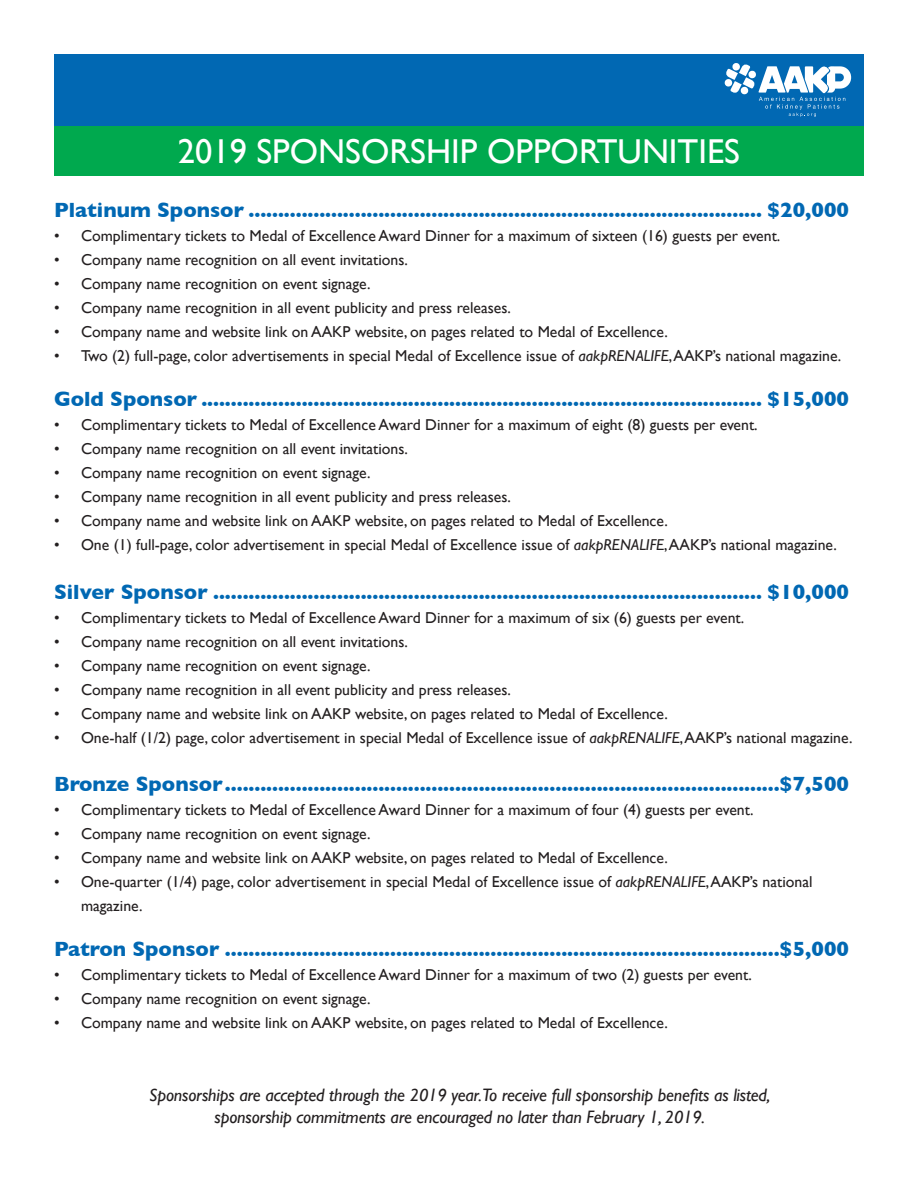
<style>
.page{position:relative;width:918px;height:1188px;background:#fff}
.page>*{position:absolute;margin:0;border:0;box-sizing:border-box;transform-origin:0 0}
.t1{font:34.5px "Gill Sans";color:#fff}
.t2{font:700 21px "Gill Sans";color:#0168b3}
.t3{font:italic 18px/21.6px "Gill Sans";letter-spacing:-.01em;color:#231f20;text-align:center}
.t4{font:15.75px/24px "Gill Sans";color:#231f20}
.s1{font-style:italic}
</style>
<div class="page">
<div style="left:54px;top:54px;width:810px;height:84px;background:#0168b3"></div>
<div style="left:54px;top:126px;width:810px;height:50px;background:#00a94e"></div>
<svg style="left:724px;top:63px;width:127px;height:54px"></svg>
<p class="t1" style="left:178px;top:131px;width:564px">2019 SPONSORSHIP OPPORTUNITIES</p>
<p class="t2" style="left:54px;top:193px;width:796px">Platinum Sponsor ....................................................................................... $20,000</p>
<p class="t4" style="left:54px;top:224px;width:728px">• Complimentary tickets to Medal of Excellence Award Dinner for a maximum of sixteen (16) guests per event.</p>
<p class="t4" style="left:54px;top:248px;width:355px">• Company name recognition on all event invitations.</p>
<p class="t4" style="left:54px;top:272px;width:318px">• Company name recognition on event signage.</p>
<p class="t4" style="left:54px;top:296px;width:458px">• Company name recognition in all event publicity and press releases.</p>
<p class="t4" style="left:54px;top:320px;width:615px">• Company name and website link on AAKP website, on pages related to Medal of Excellence.</p>
<p class="t4" style="left:54px;top:344px;width:789px">• Two (2) full-page, color advertisements in special Medal of Excellence issue of <span class="s1">aakpRENALIFE</span>, AAKP’s national magazine.</p>
<p class="t2" style="left:54px;top:382px;width:796px">Gold Sponsor ............................................................................................... $15,000</p>
<p class="t4" style="left:54px;top:413px;width:705px">• Complimentary tickets to Medal of Excellence Award Dinner for a maximum of eight (8) guests per event.</p>
<p class="t4" style="left:54px;top:437px;width:355px">• Company name recognition on all event invitations.</p>
<p class="t4" style="left:54px;top:461px;width:318px">• Company name recognition on event signage.</p>
<p class="t4" style="left:54px;top:485px;width:458px">• Company name recognition in all event publicity and press releases.</p>
<p class="t4" style="left:54px;top:509px;width:615px">• Company name and website link on AAKP website, on pages related to Medal of Excellence.</p>
<p class="t4" style="left:54px;top:533px;width:784px">• One (1) full-page, color advertisement in special Medal of Excellence issue of <span class="s1">aakpRENALIFE</span>, AAKP’s national magazine.</p>
<p class="t2" style="left:54px;top:575px;width:796px">Silver Sponsor ............................................................................................. $10,000</p>
<p class="t4" style="left:54px;top:605px;width:692px">• Complimentary tickets to Medal of Excellence Award Dinner for a maximum of six (6) guests per event.</p>
<p class="t4" style="left:54px;top:629px;width:355px">• Company name recognition on all event invitations.</p>
<p class="t4" style="left:54px;top:653px;width:318px">• Company name recognition on event signage.</p>
<p class="t4" style="left:54px;top:677px;width:458px">• Company name recognition in all event publicity and press releases.</p>
<p class="t4" style="left:54px;top:701px;width:615px">• Company name and website link on AAKP website, on pages related to Medal of Excellence.</p>
<p class="t4" style="left:54px;top:725px;width:800px">• One-half (1/2) page, color advertisement in special Medal of Excellence issue of <span class="s1">aakpRENALIFE</span>, AAKP’s national magazine.</p>
<p class="t2" style="left:54px;top:768px;width:796px">Bronze Sponsor..............................................................................................$7,500</p>
<p class="t4" style="left:54px;top:798px;width:701px">• Complimentary tickets to Medal of Excellence Award Dinner for a maximum of four (4) guests per event.</p>
<p class="t4" style="left:54px;top:822px;width:318px">• Company name recognition on event signage.</p>
<p class="t4" style="left:54px;top:846px;width:615px">• Company name and website link on AAKP website, on pages related to Medal of Excellence.</p>
<p class="t4" style="left:81px;top:870px;width:733px;text-indent:-27px">• One-quarter (1/4) page, color advertisement in special Medal of Excellence issue of <span class="s1">aakpRENALIFE</span>, AAKP’s national magazine.</p>
<p class="t2" style="left:54px;top:933px;width:796px">Patron Sponsor ..............................................................................................$5,000</p>
<p class="t4" style="left:54px;top:963px;width:699px">• Complimentary tickets to Medal of Excellence Award Dinner for a maximum of two (2) guests per event.</p>
<p class="t4" style="left:54px;top:987px;width:318px">• Company name recognition on event signage.</p>
<p class="t4" style="left:54px;top:1011px;width:615px">• Company name and website link on AAKP website, on pages related to Medal of Excellence.</p>
<p class="t3" style="left:149px;top:1084px;width:623px">Sponsorships are accepted through the 2019 year.To receive full sponsorship benefits as listed, sponsorship commitments are encouraged no later than February 1, 2019.</p>
</div>
